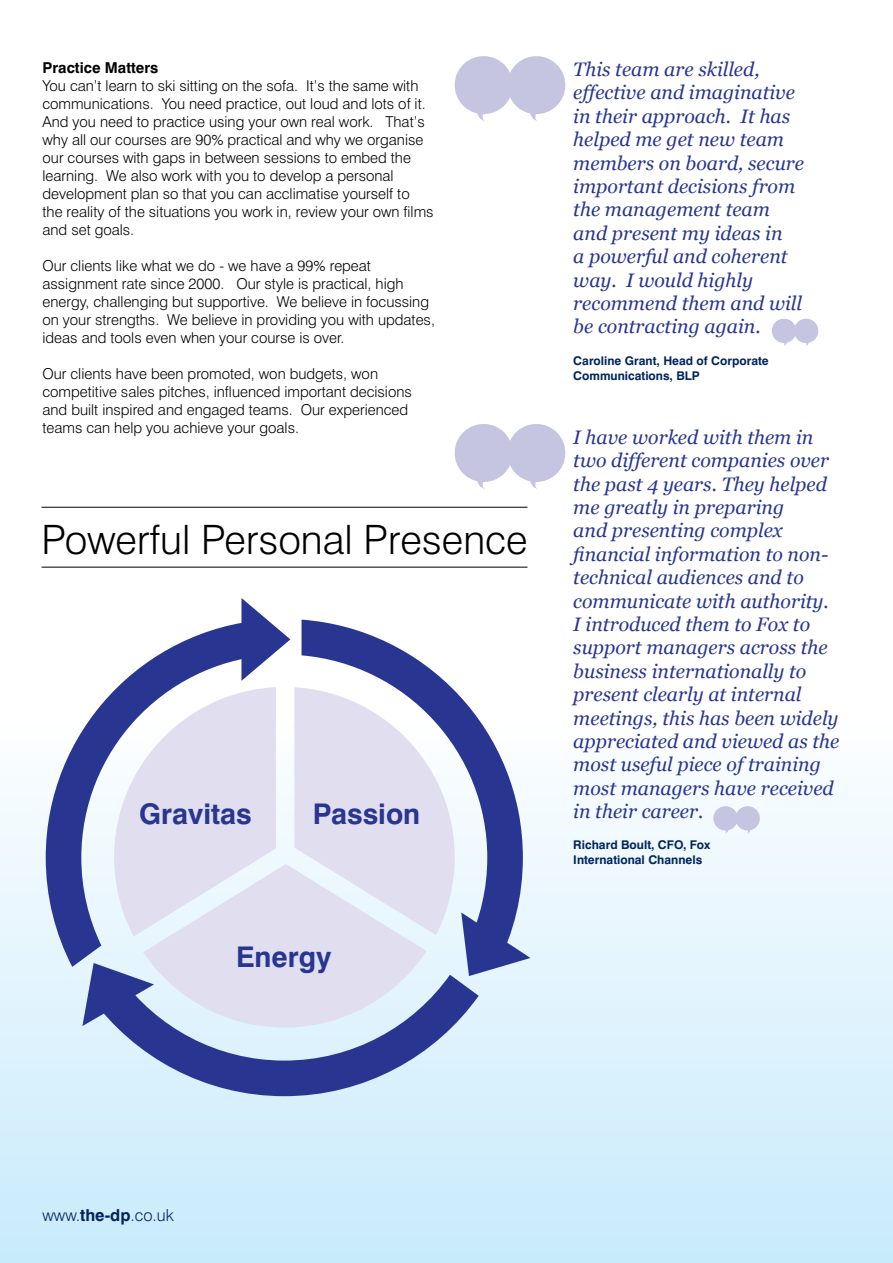
<style>
.page{position:relative;width:893px;height:1263px;background:#fff}
.page>*{position:absolute;margin:0;border:0;box-sizing:border-box;transform-origin:0 0}
.Paragraph_Style_1{font:300 40.5px "Swiss 721 BT";color:#000}
.t1{font:700 28.5px "Swiss 721 BT";color:#283691}
.t2{font:italic 19.5px/23.4px "Georgia";color:#283691}
.t3{font:300 16.5px "Swiss 721 BT";color:#00245d}
.t4{font:300 15px/18px "Swiss 721 BT";color:#000}
.t5{font:700 15px "Swiss 721 BT";color:#000}
.t6{font:700 12px/14.4px "Swiss 721 BT";color:#00245d}
.s1{font-weight:700}
</style>
<div class="page">
<div style="left:0;top:722px;width:893px;height:541px;background:linear-gradient(to bottom,#fcfeff,#c8eafc)"></div>
<svg style="left:454px;top:56px;width:112px;height:65px"></svg>
<svg style="left:454px;top:424px;width:112px;height:65px"></svg>
<svg style="left:772px;top:318px;width:47px;height:28px"></svg>
<svg style="left:712px;top:805px;width:49px;height:28px"></svg>
<svg style="left:302px;top:620px;width:221px;height:345px"></svg>
<svg style="left:46px;top:623px;width:195px;height:344px"></svg>
<svg style="left:91px;top:975px;width:388px;height:121px;background:#8ea1ce"></svg>
<svg style="left:241px;top:598px;width:49px;height:83px"></svg>
<svg style="left:461px;top:912px;width:69px;height:64px;background:#6d7cb8"></svg>
<svg style="left:82px;top:963px;width:61px;height:63px;background:#5b6aae"></svg>
<svg style="left:294px;top:687px;width:161px;height:248px;background:#dcdbed"></svg>
<svg style="left:143px;top:864px;width:284px;height:163px;background:#dddff0"></svg>
<svg style="left:114px;top:687px;width:162px;height:249px;background:#dcddee"></svg>
<hr style="left:42px;top:507px;width:485px;height:1px;background:#000">
<hr style="left:42px;top:567px;width:485px;height:1px;background:#000">
<p class="t5" style="left:43px;top:58px;width:117px">Practice Matters</p>
<p class="t4" style="left:43px;top:76px;width:393px">You can’t learn to ski sitting on the sofa. It’s the same with communications. You need practice, out loud and lots of it.<br>And you need to practice using your own real work. That’s why all our courses are 90% practical and why we organise our courses with gaps in between sessions to embed the learning. We also work with you to develop a personal development plan so that you can acclimatise yourself to<br>the reality of the situations you work in, review your own films and set goals.</p>
<p class="t4" style="left:43px;top:256px;width:394px">Our clients like what we do - we have a 99% repeat assignment rate since 2000. Our style is practical, high energy, challenging but supportive. We believe in focussing on your strengths. We believe in providing you with updates, ideas and tools even when your course is over.</p>
<p class="t4" style="left:43px;top:364px;width:371px">Our clients have been promoted, won budgets, won competitive sales pitches, influenced important decisions and built inspired and engaged teams. Our experienced teams can help you achieve your goals.</p>
<p class="Paragraph_Style_1" style="left:42px;top:515px;width:487px">Powerful Personal Presence</p>
<h2 class="t1" style="left:139px;top:796px;width:114px">Gravitas</h2>
<h2 class="t1" style="left:313px;top:796px;width:109px">Passion</h2>
<h2 class="t1" style="left:236px;top:939px;width:97px">Energy</h2>
<p class="t2" style="left:573px;top:58px;width:232px">This team are skilled, effective and imaginative in their approach. It has helped me get new team members on board, secure important decisions from the management team and present my ideas in<br>a powerful and coherent way. I would highly recommend them and will be contracting again.</p>
<p class="t6" style="left:573px;top:354px;width:197px">Caroline Grant, Head of Corporate<br>Communications, BLP</p>
<p class="t2" style="left:573px;top:426px;width:268px">I have worked with them in two different companies over the past 4 years. They helped me greatly in preparing<br>and presenting complex financial information to non&shy;technical audiences and to communicate with authority.<br>I introduced them to Fox to support managers across the business internationally to present clearly at internal meetings, this has been widely appreciated and viewed as the most useful piece of training most managers have received in their career.</p>
<p class="t6" style="left:573px;top:838px;width:139px">Richard Boult, CFO, Fox<br>International Channels</p>
<p class="t3" style="left:43px;top:1205px;width:133px">www.<span class="s1">the-dp</span>.co.uk</p>
</div>
